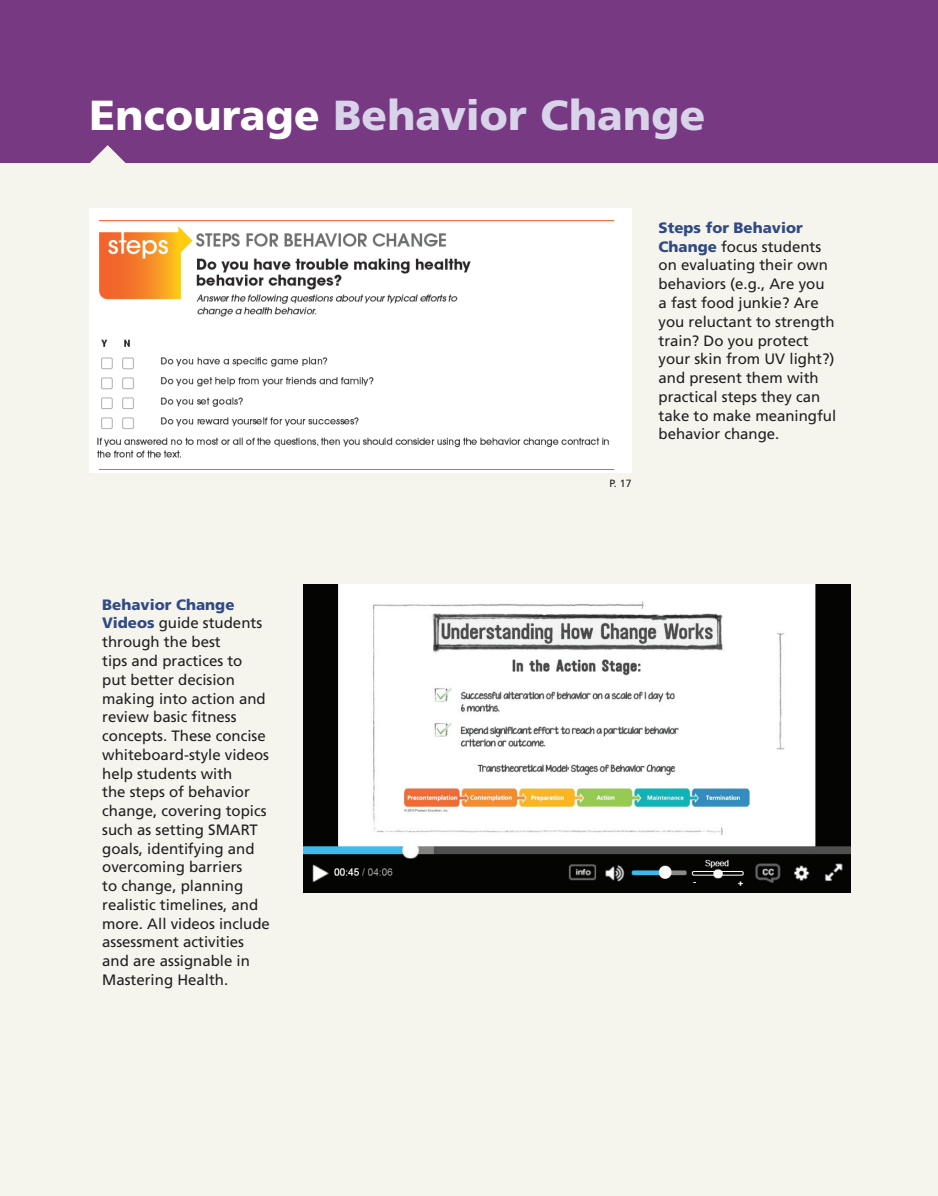
<style>
.page{position:relative;width:938px;height:1196px;background:#fff}
.page>*{position:absolute;margin:0;border:0;box-sizing:border-box;transform-origin:0 0}
.t1{font:900 42px "Frutiger LT Com";letter-spacing:.005em;color:#d8d3e9}
.t2{font:15px/18.8px "Frutiger LT Com";color:#231f20}
.t3{font:10.5px "Frutiger LT Com";color:#231f20}
.s1{color:#fff}
.s2{font-weight:900;color:#314984}
</style>
<div class="page">
<div style="left:0;top:151px;width:937px;height:1044px;background:#f5f5ee"></div>
<div style="left:0;top:0;width:937px;height:163px;background:#773982"></div>
<svg style="left:90px;top:145px;width:36px;height:18px"></svg>
<img style="left:90px;top:208px;width:541px;height:264px">
<img style="left:303px;top:585px;width:547px;height:307px">
<h1 class="t1" style="left:90px;top:90px;width:617px"><span class="s1">Encourage</span> Behavior Change</h1>
<p class="t2" style="left:102px;top:595px;width:169px"><span class="s2">Behavior Change<br>Videos</span> guide students through the best<br>tips and practices to put better decision making into action and review basic fitness concepts. These concise whiteboard-style videos help students with<br>the steps of behavior change, covering topics such as setting SMART goals, identifying and overcoming barriers<br>to change, planning realistic timelines, and more. All videos include assessment activities and are assignable in<br>Mastering Health.</p>
<p class="t3" style="left:609px;top:477px;width:23px">P. 17</p>
<p class="t2" style="left:658px;top:218px;width:179px"><span class="s2">Steps for Behavior<br>Change</span> focus students on evaluating their own behaviors (e.g., Are you a fast food junkie? Are you reluctant to strength train? Do you protect your skin from UV light?) and present them with practical steps they can take to make meaningful behavior change.</p>
</div>
